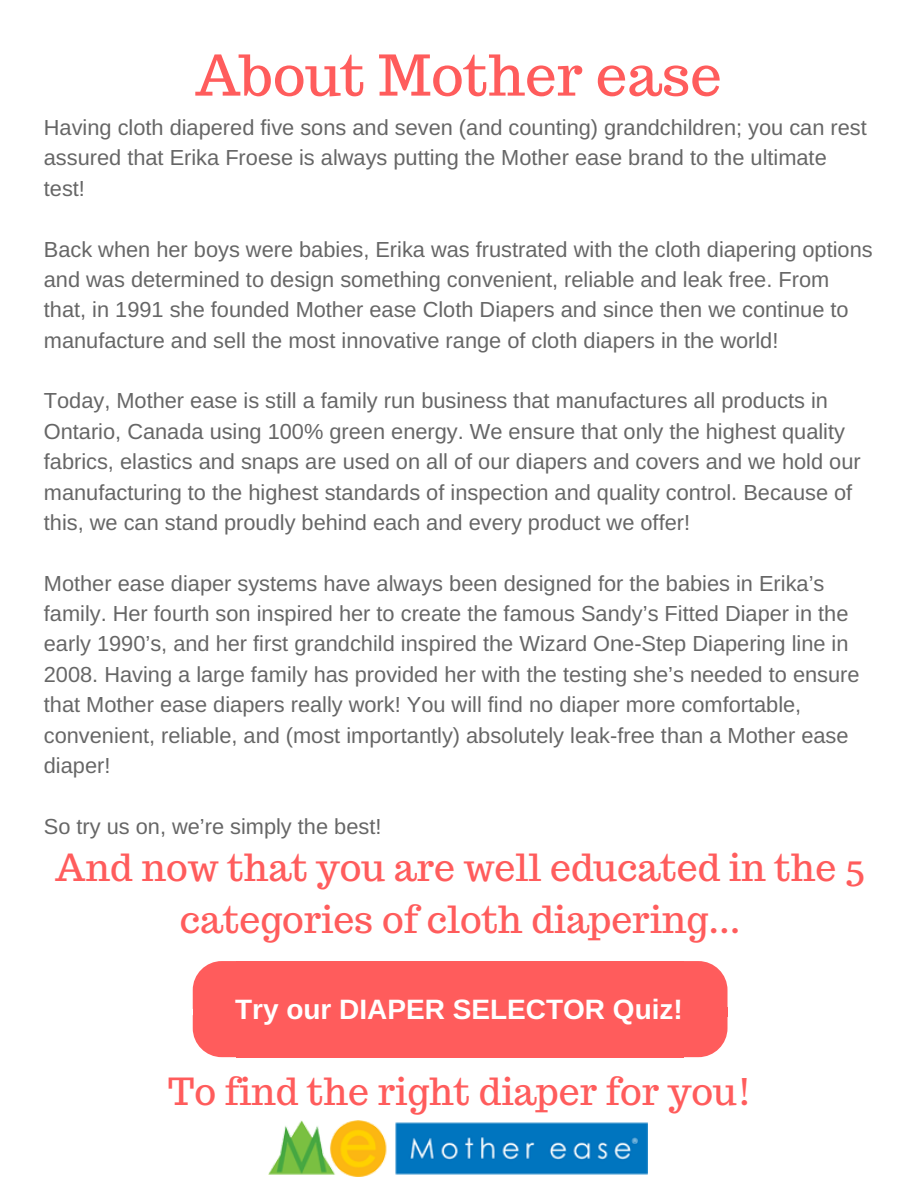
<style>
.page{position:relative;width:918px;height:1188px;background:#fff}
.page>*{position:absolute;margin:0;border:0;box-sizing:border-box;transform-origin:0 0}
.t1{font:55.95px "Trocchi";color:#ff5c5c}
.t2{font:37.35px/51.8px "Trocchi";color:#ff5c5c;text-align:center}
.t3{font:700 28.05px "Arimo";color:#fff}
.t4{font:21.75px/30.3px "Arimo";color:#666}
</style>
<div class="page">
<img style="left:269px;top:1120px;width:379px;height:57px">
<svg style="left:684px;top:961px;width:44px;height:46px"></svg>
<div style="left:683px;top:1007px;width:45px;height:10px;background:#ff5c5c"></div>
<div style="left:236px;top:1007px;width:448px;height:10px;background:#ff5c5c"></div>
<div style="left:236px;top:961px;width:448px;height:48px;background:#ff5c5c"></div>
<svg style="left:193px;top:961px;width:43px;height:46px"></svg>
<div style="left:193px;top:1007px;width:45px;height:10px;background:#ff5c5c"></div>
<div style="left:236px;top:1015px;width:448px;height:42px;background:#ff5c5c"></div>
<svg style="left:193px;top:1017px;width:43px;height:40px"></svg>
<svg style="left:684px;top:1017px;width:44px;height:40px"></svg>
<h1 class="t1" style="left:195px;top:39px;width:528px">About Mother ease</h1>
<p class="t4" style="left:44px;top:112px;width:824px">Having cloth diapered five sons and seven (and counting) grandchildren; you can rest assured that Erika Froese is always putting the Mother ease brand to the ultimate test!</p>
<p class="t4" style="left:44px;top:234px;width:830px">Back when her boys were babies, Erika was frustrated with the cloth diapering options and was determined to design something convenient, reliable and leak free. From that, in 1991 she founded Mother ease Cloth Diapers and since then we continue to manufacture and sell the most innovative range of cloth diapers in the world!</p>
<p class="t4" style="left:44px;top:386px;width:818px">Today, Mother ease is still a family run business that manufactures all products in Ontario, Canada using 100% green energy. We ensure that only the highest quality fabrics, elastics and snaps are used on all of our diapers and covers and we hold our manufacturing to the highest standards of inspection and quality control. Because of this, we can stand proudly behind each and every product we offer!</p>
<p class="t4" style="left:44px;top:568px;width:817px">Mother ease diaper systems have always been designed for the babies in Erika’s family. Her fourth son inspired her to create the famous Sandy’s Fitted Diaper in the early 1990’s, and her first grandchild inspired the Wizard One-Step Diapering line in 2008. Having a large family has provided her with the testing she’s needed to ensure that Mother ease diapers really work! You will find no diaper more comfortable, convenient, reliable, and (most importantly) absolutely leak-free than a Mother ease diaper!</p>
<p class="t4" style="left:44px;top:811px;width:339px">So try us on, we’re simply the best!</p>
<h2 class="t2" style="left:55px;top:841px;width:811px">And now that you are well educated in the 5 categories of cloth diapering...</h2>
<p class="t3" style="left:235px;top:994px;width:449px">Try our DIAPER SELECTOR Quiz!</p>
<h2 class="t2" style="left:168px;top:1065px;width:585px">To find the right diaper for you!</h2>
</div>
